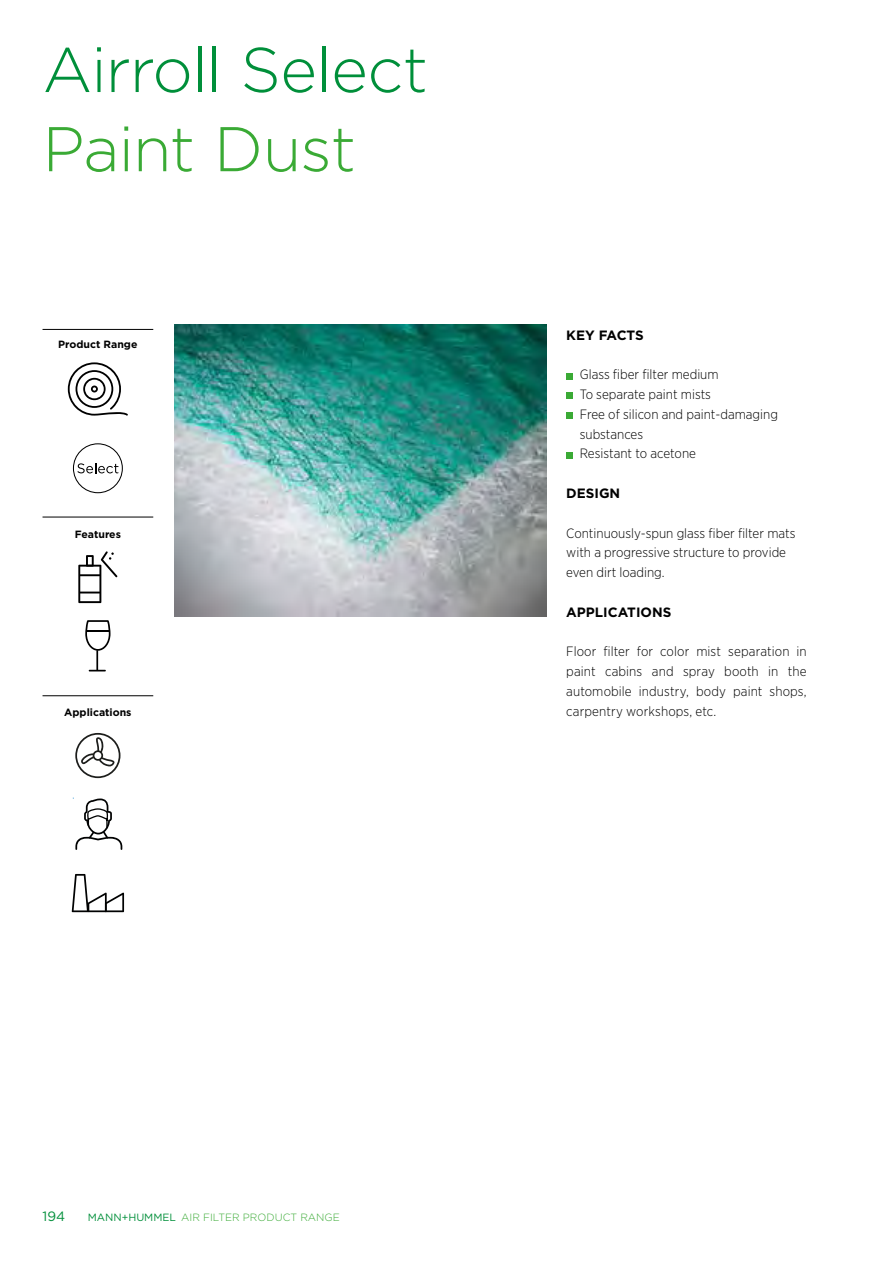
<style>
.page{position:relative;width:893px;height:1263px;background:#fff}
.page>*{position:absolute;margin:0;border:0;box-sizing:border-box;transform-origin:0 0}
.t1{font:300 63px "Gotham";letter-spacing:-.015em;color:#008f3a}
.t2{font:300 63px "Gotham";letter-spacing:-.02em;color:#3aaa35}
.t3{font:300 13.5px/19.8px "Gotham Narrow";color:#000}
.t4{font:700 13.5px "Gotham";color:#000}
.t5{font:13.5px "Gotham";color:#008f3a}
.t6{font:700 10.5px "Gotham";color:#000}
.t7{font:300 10.5px "Gotham";color:#3aaa35}
.s1{font-weight:400;color:#008f3a}
</style>
<div class="page">
<hr style="left:43px;top:329px;width:110px;height:1px;background:#000">
<hr style="left:43px;top:517px;width:110px;height:1px;background:#000">
<hr style="left:43px;top:695px;width:110px;height:1px;background:#000">
<svg style="left:566px;top:373px;width:6px;height:6px"></svg>
<svg style="left:566px;top:393px;width:6px;height:6px"></svg>
<svg style="left:566px;top:413px;width:6px;height:6px"></svg>
<svg style="left:566px;top:452px;width:6px;height:6px"></svg>
<svg style="left:68px;top:362px;width:60px;height:54px"></svg>
<svg style="left:72px;top:874px;width:52px;height:38px"></svg>
<svg style="left:73px;top:798px;width:49px;height:52px"></svg>
<svg style="left:75px;top:733px;width:45px;height:45px"></svg>
<svg style="left:89px;top:670px;width:17px;height:1px"></svg>
<hr style="left:96px;top:650px;width:2px;height:21px;background:#000">
<svg style="left:85px;top:620px;width:26px;height:31px"></svg>
<hr style="left:86px;top:630px;width:24px;height:2px;background:#000">
<svg style="left:78px;top:551px;width:39px;height:52px"></svg>
<svg style="left:73px;top:443px;width:50px;height:50px"></svg>
<img style="left:174px;top:324px;width:372px;height:292px">
<h1 class="t1" style="left:43px;top:30px;width:387px">Airroll Select</h1>
<h1 class="t2" style="left:43px;top:109px;width:315px">Paint Dust</h1>
<p class="t6" style="left:58px;top:337px;width:81px">Product Range</p>
<p class="t6" style="left:75px;top:527px;width:48px">Features</p>
<p class="t6" style="left:64px;top:705px;width:69px">Applications</p>
<p class="t4" style="left:566px;top:326px;width:79px">KEY FACTS</p>
<p class="t3" style="left:580px;top:364px;width:200px">Glass fiber filter medium<br>To separate paint mists<br>Free of silicon and paint-damaging substances<br>Resistant to acetone</p>
<p class="t4" style="left:566px;top:484px;width:56px">DESIGN</p>
<p class="t3" style="left:566px;top:523px;width:231px">Continuously-spun glass fiber filter mats with a progressive structure to provide even dirt loading.</p>
<p class="t4" style="left:566px;top:603px;width:107px">APPLICATIONS</p>
<p class="t3" style="left:566px;top:641px;width:242px;text-align:justify">Floor filter for color mist separation in paint cabins and spray booth in the automobile industry, body paint shops, carpentry workshops, etc.</p>
<p class="t5" style="left:43px;top:1207px;width:24px">194</p>
<p class="t7" style="left:88px;top:1210px;width:253px"><span class="s1">MANN+HUMMEL</span> AIR FILTER PRODUCT RANGE</p>
</div>
